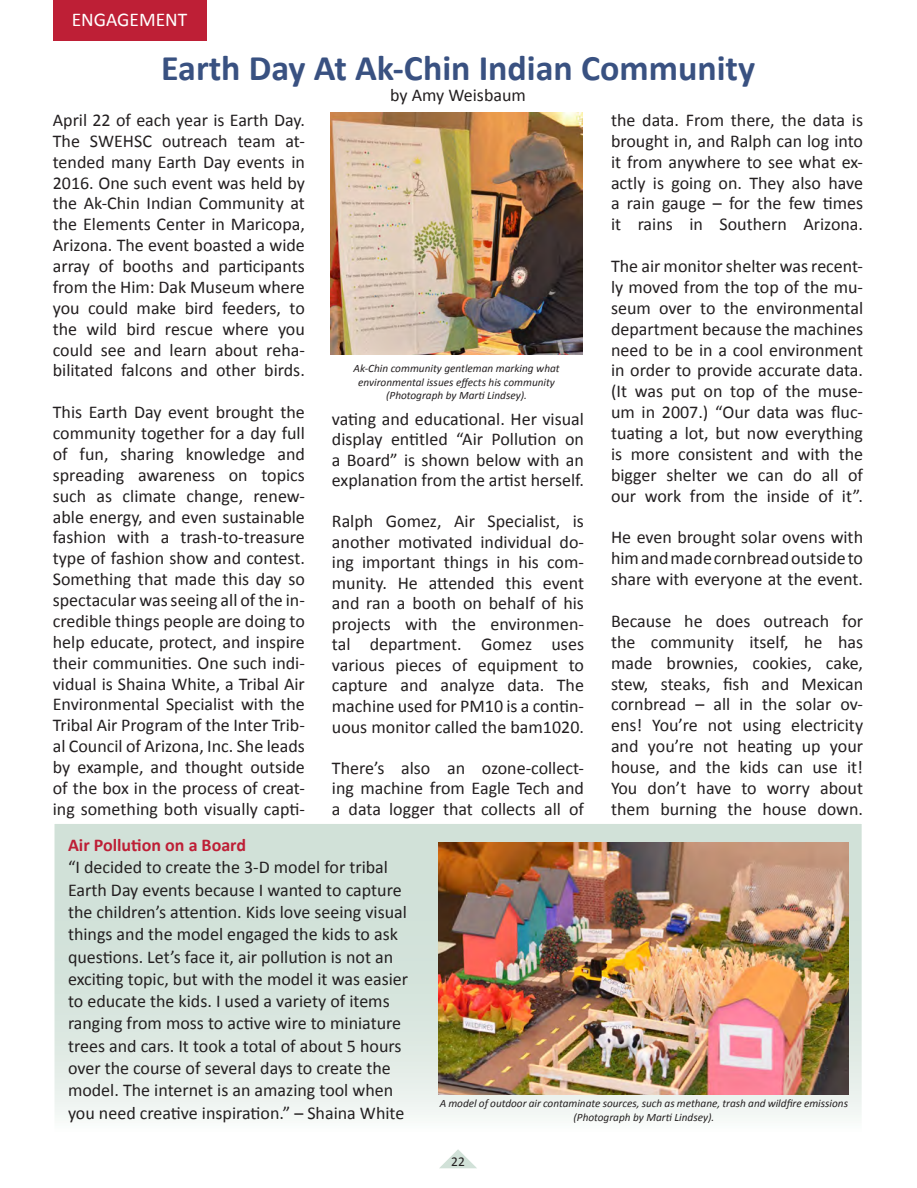
<style>
.page{position:relative;width:917px;height:1188px;background:#fff}
.page>*{position:absolute;margin:0;border:0;box-sizing:border-box;transform-origin:0 0}
.t1{font:700 36px "Calibri";color:#395181}
.t2{font:19.5px "Calibri";color:#fff}
.t3{font:18px/20.9px "Calibri";color:#231f20;text-align:justify}
.t4{font:700 18px "Calibri";color:#be1f36}
.t5{font:13.5px "Calibri";color:#231f20}
.t6{font:italic 11.25px/13.5px "Calibri";color:#231f20;text-align:center}
</style>
<div class="page">
<svg style="left:439px;top:1149px;width:38px;height:20px"></svg>
<svg style="left:56px;top:825px;width:804px;height:292px;background:#d9e5de"></svg>
<div style="left:53px;top:822px;width:810px;height:311px;border:2px solid #fff"></div>
<img style="left:438px;top:842px;width:410px;height:252px">
<img style="left:330px;top:112px;width:253px;height:242px">
<div style="left:53px;top:0;width:153px;height:41px;background:#be1f36"></div>
<p class="t2" style="left:72px;top:7px;width:117px">ENGAGEMENT</p>
<h1 class="t1" style="left:161px;top:45px;width:595px">Earth Day At Ak-Chin Indian Community</h1>
<p class="t3" style="left:390px;top:85px;width:137px">by Amy Weisbaum</p>
<p class="t3" style="left:53px;top:110px;width:254px">April 22 of each year is Earth Day.<br>The SWEHSC outreach team at&shy;tended many Earth Day events in 2016. One such event was held by the Ak-Chin Indian Community at the Elements Center in Maricopa, Arizona. The event boasted a wide array of booths and participants from the Him: Dak Museum where you could make bird feeders, to the wild bird rescue where you could see and learn about reha&shy;bilitated falcons and other birds.</p>
<p class="t3" style="left:53px;top:402px;width:254px">This Earth Day event brought the community together for a day full of fun, sharing knowledge and spreading awareness on topics such as climate change, renew&shy;able energy, and even sustainable fashion with a trash-to-treasure type of fashion show and contest.<br>Something that made this day so spectacular was seeing all of the in&shy;credible things people are doing to help educate, protect, and inspire their communities. One such indi&shy;vidual is Shaina White, a Tribal Air Environmental Specialist with the Tribal Air Program of the Inter Trib&shy;al Council of Arizona, Inc. She leads by example, and thought outside of the box in the process of creat&shy;ing something both visually capti-</p>
<p class="t3" style="left:332px;top:408px;width:254px">vating and educational. Her visual display entitled “Air Pollution on a Board” is shown below with an explanation from the artist herself.</p>
<p class="t6" style="left:353px;top:361px;width:208px">Ak-Chin community gentleman marking what environmental issues effects his community (Photograph by Marti Lindsey).</p>
<p class="t3" style="left:332px;top:511px;width:254px">Ralph Gomez, Air Specialist, is another motivated individual do&shy;ing important things in his com&shy;munity. He attended this event and ran a booth on behalf of his projects with the environmen&shy;tal department. Gomez uses various pieces of equipment to capture and analyze data. The machine used for PM10 is a contin&shy;uous monitor called the bam1020.</p>
<p class="t3" style="left:332px;top:757px;width:254px">There’s also an ozone-collect&shy;ing machine from Eagle Tech and a data logger that collects all of</p>
<p class="t3" style="left:611px;top:110px;width:254px">the data. From there, the data is brought in, and Ralph can log into it from anywhere to see what ex&shy;actly is going on. They also have a rain gauge – for the few times it rains in Southern Arizona.</p>
<p class="t3" style="left:611px;top:256px;width:254px">The air monitor shelter was recent&shy;ly moved from the top of the mu&shy;seum over to the environmental department because the machines need to be in a cool environment in order to provide accurate data. (It was put on top of the muse&shy;um in 2007.) “Our data was fluc&shy;tuating a lot, but now everything is more consistent and with the bigger shelter we can do all of our work from the inside of it”.</p>
<p class="t3" style="left:611px;top:527px;width:254px">He even brought solar ovens with him and made cornbread outside to share with everyone at the event.</p>
<p class="t3" style="left:611px;top:610px;width:254px">Because he does outreach for the community itself, he has made brownies, cookies, cake, stew, steaks, fish and Mexican cornbread – all in the solar ov&shy;ens! You’re not using electricity and you’re not heating up your house, and the kids can use it!<br>You don’t have to worry about them burning the house down.</p>
<p class="t4" style="left:68px;top:833px;width:180px">Air Pollution on a Board</p>
<p class="t3" style="left:68px;top:856px;width:342px;line-height:22.4px;text-align:left">“I decided to create the 3-D model for tribal Earth Day events because I wanted to capture the children’s attention. Kids love seeing visual things and the model engaged the kids to ask questions. Let’s face it, air pollution is not an exciting topic, but with the model it was easier to educate the kids. I used a variety of items ranging from moss to active wire to miniature trees and cars. It took a total of about 5 hours over the course of several days to create the model. The internet is an amazing tool when you need creative inspiration.” – Shaina White</p>
<p class="t6" style="left:440px;top:1096px;width:410px">A model of outdoor air contaminate sources, such as methane, trash and wildfire emissions (Photograph by Marti Lindsey).</p>
<p class="t5" style="left:451px;top:1152px;width:15px">22</p>
</div>
